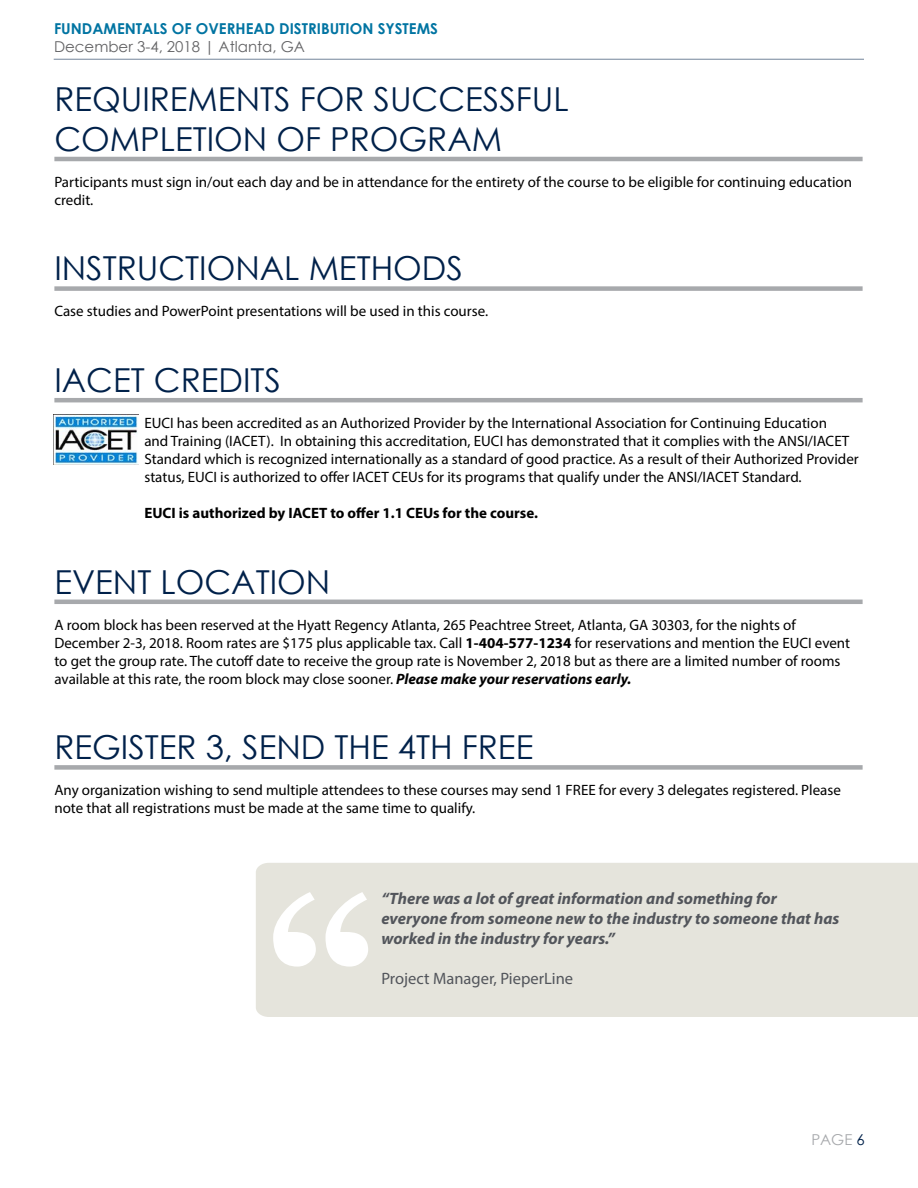
<style>
.page{position:relative;width:918px;height:1188px;background:#fff}
.page>*{position:absolute;margin:0;border:0;box-sizing:border-box;transform-origin:0 0}
.t1{font:33px/39.6px "Century Gothic";color:#00214a}
.t2{font:italic 700 16.5px/19.8px "Myriad Pro";color:#52555b}
.t3{font:16.5px "Myriad Pro";color:#52555b}
.t4{font:15px/18px "Myriad Pro";color:#000}
.t5{font:700 15px "Myriad Pro";color:#000}
.t6{font:700 15px "Century Gothic";color:#0074a2}
.t7{font:15px "Century Gothic";color:#636365}
.t8{font:15px "Century Gothic";color:#a7a9ac}
.s1{font-weight:700}
.s2{font-weight:700;font-style:italic}
.s3{color:#00214a}
</style>
<div class="page">
<hr style="left:54px;top:59px;width:810px;height:1px;background:#00214a">
<hr style="left:54px;top:157px;width:809px;height:4px;background:#a7a9ac">
<div style="left:54px;top:286px;width:809px;height:5px;background:#a7a9ac"></div>
<hr style="left:54px;top:398px;width:809px;height:4px;background:#a7a9ac">
<hr style="left:54px;top:600px;width:809px;height:4px;background:#a7a9ac">
<div style="left:54px;top:765px;width:809px;height:5px;background:#a7a9ac"></div>
<img style="left:54px;top:414px;width:85px;height:51px">
<div style="left:256px;top:863px;width:662px;height:154px;background:#e5e4dc"></div>
<svg style="left:273px;top:892px;width:95px;height:75px"></svg>
<p class="t6" style="left:54px;top:17px;width:386px">FUNDAMENTALS OF OVERHEAD DISTRIBUTION SYSTEMS</p>
<p class="t7" style="left:54px;top:36px;width:253px">December 3-4, 2018 | Atlanta, GA</p>
<h1 class="t1" style="left:54px;top:79px;width:516px">REQUIREMENTS FOR SUCCESSFUL<br>COMPLETION OF PROGRAM</h1>
<p class="t4" style="left:54px;top:172px;width:799px">Participants must sign in/out each day and be in attendance for the entirety of the course to be eligible for continuing education credit.</p>
<h1 class="t1" style="left:54px;top:248px;width:410px">INSTRUCTIONAL METHODS</h1>
<p class="t4" style="left:54px;top:302px;width:435px">Case studies and PowerPoint presentations will be used in this course.</p>
<h1 class="t1" style="left:54px;top:360px;width:228px">IACET CREDITS</h1>
<p class="t4" style="left:144px;top:414px;width:716px">EUCI has been accredited as an Authorized Provider by the International Association for Continuing Education<br>and Training (IACET). In obtaining this accreditation, EUCI has demonstrated that it complies with the ANSI/IACET Standard which is recognized internationally as a standard of good practice. As a result of their Authorized Provider status, EUCI is authorized to offer IACET CEUs for its programs that qualify under the ANSI/IACET Standard.</p>
<p class="t5" style="left:144px;top:503px;width:395px">EUCI is authorized by IACET to offer 1.1 CEUs for the course.</p>
<h1 class="t1" style="left:54px;top:561px;width:277px">EVENT LOCATION</h1>
<p class="t4" style="left:54px;top:615px;width:797px">A room block has been reserved at the Hyatt Regency Atlanta, 265 Peachtree Street, Atlanta, GA 30303, for the nights of December 2-3, 2018. Room rates are $175 plus applicable tax. Call <span class="s1">1-404-577-1234</span> for reservations and mention the EUCI event to get the group rate. The cutoff date to receive the group rate is November 2, 2018 but as there are a limited number of rooms available at this rate, the room block may close sooner. <span class="s2">Please make your reservations early.</span></p>
<h1 class="t1" style="left:54px;top:727px;width:480px">REGISTER 3, SEND THE 4TH FREE</h1>
<p class="t4" style="left:54px;top:781px;width:788px">Any organization wishing to send multiple attendees to these courses may send 1 FREE for every 3 delegates registered. Please note that all registrations must be made at the same time to qualify.</p>
<p class="t2" style="left:381px;top:888px;width:459px">“There was a lot of great information and something for everyone from someone new to the industry to someone that has worked in the industry for years.”</p>
<p class="t3" style="left:381px;top:968px;width:193px">Project Manager, PieperLine</p>
<p class="t8" style="left:811px;top:1129px;width:55px">PAGE <span class="s3">6</span></p>
</div>
